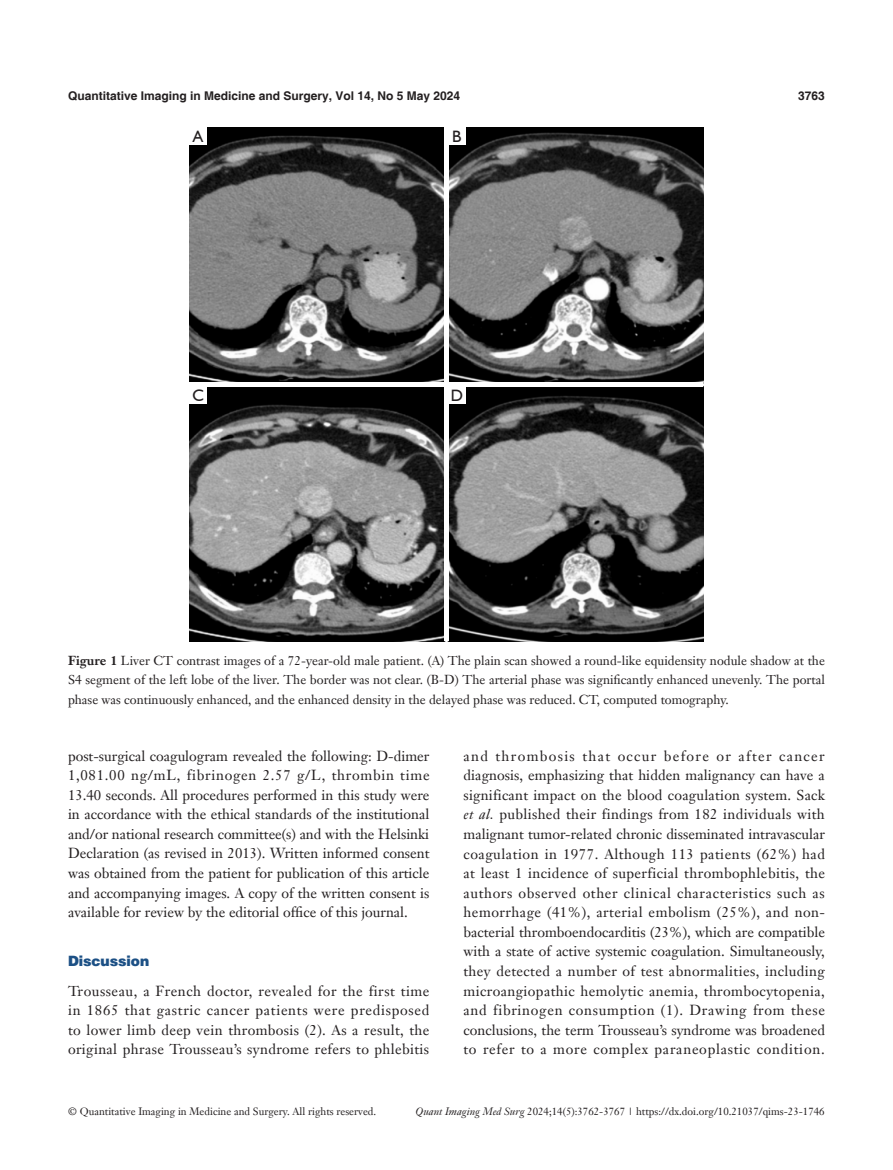
<style>
.page{position:relative;width:893px;height:1170px;background:#fff}
.page>*{position:absolute;margin:0;border:0;box-sizing:border-box;transform-origin:0 0}
.t1{font:16.5px "Humanist 521 BT";color:#231f20}
.t2{font:14.25px/19.6px "Janson Text LT";letter-spacing:.025em;color:#231f20;text-align:justify}
.t3{font:900 14.25px "Helvetica";color:#1c5085}
.t4{font:12.75px/19.5px "Janson Text LT";color:#231f20;text-align:justify}
.t5{font:700 12px "Helvetica";color:#231f20}
.t6{font:10.5px "Janson Text LT";color:#231f20}
.s1{font-weight:700}
.s2{font-style:italic}
</style>
<div class="page">
<img style="left:190px;top:128px;width:513px;height:513px">
<hr style="left:444px;top:128px;width:4px;height:513px;background:#fff">
<div style="left:190px;top:382px;width:513px;height:5px;background:#fff"></div>
<div style="left:448px;top:128px;width:17px;height:17px;background:#fff"></div>
<div style="left:190px;top:387px;width:17px;height:17px;background:#fff"></div>
<div style="left:448px;top:387px;width:17px;height:17px;background:#fff"></div>
<div style="left:190px;top:128px;width:17px;height:17px;background:#fff"></div>
<p class="t5" style="left:68px;top:88px;width:394px">Quantitative Imaging in Medicine and Surgery, Vol 14, No 5 May 2024</p>
<p class="t5" style="left:798px;top:88px;width:28px">3763</p>
<p class="t1" style="left:193px;top:126px;width:12px">A</p>
<p class="t1" style="left:452px;top:126px;width:11px">B</p>
<p class="t1" style="left:192px;top:385px;width:13px">C</p>
<p class="t1" style="left:451px;top:385px;width:14px">D</p>
<p class="t4" style="left:68px;top:650px;width:758px"><span class="s1">Figure 1</span> Liver CT contrast images of a 72-year-old male patient. (A) The plain scan showed a round-like equidensity nodule shadow at the S4 segment of the left lobe of the liver. The border was not clear. (B-D) The arterial phase was significantly enhanced unevenly. The portal phase was continuously enhanced, and the enhanced density in the delayed phase was reduced. CT, computed tomography.</p>
<p class="t2" style="left:68px;top:745px;width:363px">post-surgical coagulogram revealed the following: D-dimer 1,081.00 ng/mL, fibrinogen 2.57 g/L, thrombin time 13.40 seconds. All procedures performed in this study were in accordance with the ethical standards of the institutional and/or national research committee(s) and with the Helsinki Declaration (as revised in 2013). Written informed consent was obtained from the patient for publication of this article and accompanying images. A copy of the written consent is available for review by the editorial office of this journal.</p>
<p class="t3" style="left:68px;top:951px;width:83px">Discussion</p>
<p class="t2" style="left:68px;top:980px;width:363px">Trousseau, a French doctor, revealed for the first time in 1865 that gastric cancer patients were predisposed to lower limb deep vein thrombosis (2). As a result, the original phrase Trousseau’s syndrome refers to phlebitis</p>
<p class="t2" style="left:463px;top:745px;width:363px">and thrombosis that occur before or after cancer diagnosis, emphasizing that hidden malignancy can have a significant impact on the blood coagulation system. Sack <span class="s2">et al.</span> published their findings from 182 individuals with malignant tumor-related chronic disseminated intravascular coagulation in 1977. Although 113 patients (62%) had at least 1 incidence of superficial thrombophlebitis, the authors observed other clinical characteristics such as hemorrhage (41%), arterial embolism (25%), and non&shy;bacterial thromboendocarditis (23%), which are compatible with a state of active systemic coagulation. Simultaneously, they detected a number of test abnormalities, including microangiopathic hemolytic anemia, thrombocytopenia, and fibrinogen consumption (1). Drawing from these conclusions, the term Trousseau’s syndrome was broadened to refer to a more complex paraneoplastic condition.</p>
<p class="t6" style="left:68px;top:1104px;width:310px">© Quantitative Imaging in Medicine and Surgery. All rights reserved.</p>
<p class="t6" style="left:416px;top:1104px;width:411px"><span class="s2">Quant Imaging Med Surg</span> 2024;14(5):3762-3767 | https://dx.doi.org/10.21037/qims-23-1746</p>
</div>
